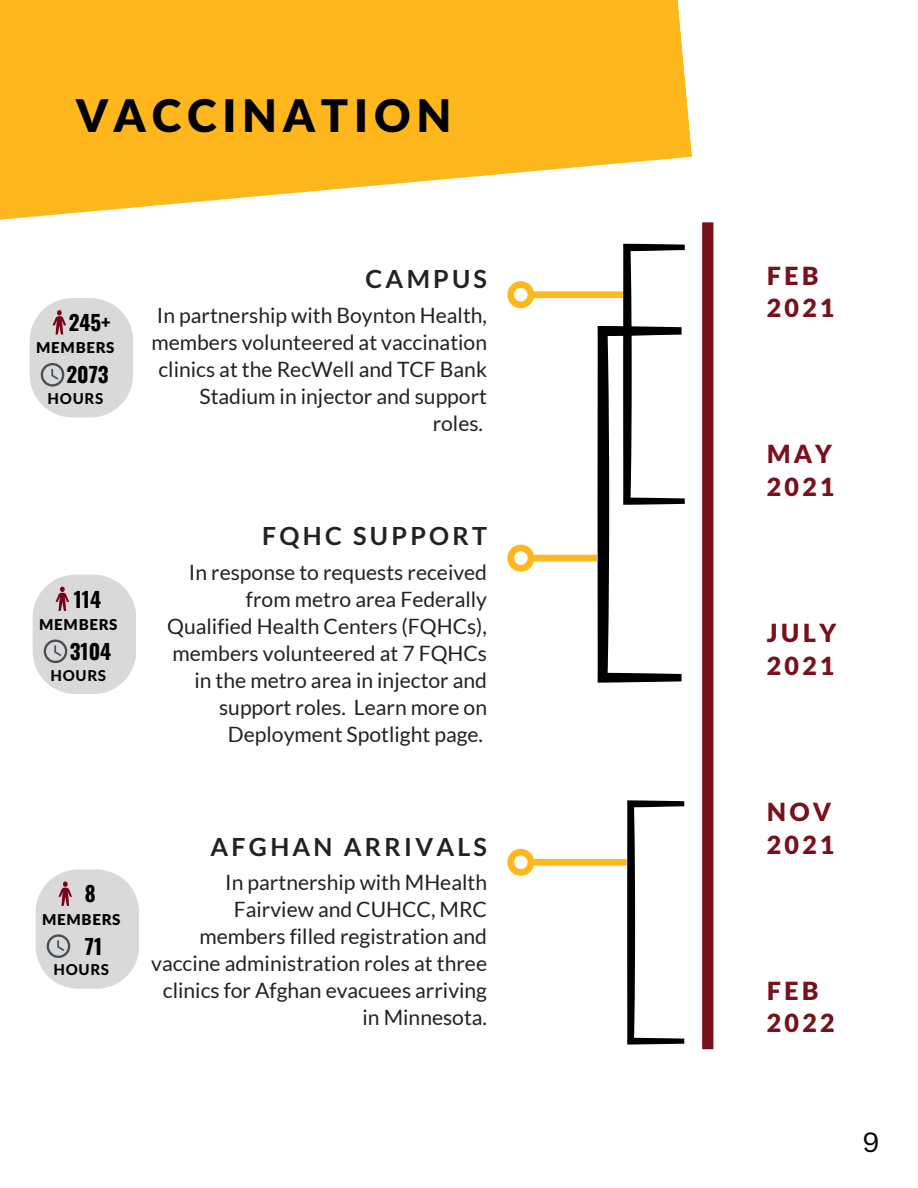
<style>
.page{position:relative;width:918px;height:1188px;background:#fff}
.page>*{position:absolute;margin:0;border:0;box-sizing:border-box;transform-origin:0 0}
.t1{font:900 45px "Lato Latin";letter-spacing:.13em;color:#000}
.t2{font:27px "Canva Sans";color:#000}
.t3{font:900 25.05px/32.7px "Lato Latin";letter-spacing:.13em;color:#79111c}
.t4{font:700 25.05px "Lato";letter-spacing:.13em;color:#222}
.t5{font:21.15px/27px "Lato";color:#222;text-align:right}
.t6{font:700 21px "Oswald";color:#000}
.t7{font:900 15px "Lato Latin";letter-spacing:.045em;color:#000}
.t8{font:800 15px "Lato Latin";letter-spacing:.045em;color:#000}
</style>
<div class="page">
<div style="left:702px;top:222px;width:11px;height:827px;background:#79111c"></div>
<svg style="left:0;top:0;width:692px;height:220px;background:#ffc140"></svg>
<svg style="left:627px;top:800px;width:57px;height:245px"></svg>
<div style="left:533px;top:859px;width:94px;height:7px;background:#ffb71e"></div>
<svg style="left:507px;top:848px;width:32px;height:28px"></svg>
<div style="left:533px;top:291px;width:94px;height:7px;background:#ffb71e"></div>
<svg style="left:507px;top:281px;width:32px;height:28px"></svg>
<svg style="left:598px;top:244px;width:87px;height:439px"></svg>
<div style="left:533px;top:555px;width:64px;height:6px;background:#ffb71e"></div>
<svg style="left:507px;top:544px;width:32px;height:28px"></svg>
<svg style="left:30px;top:298px;width:103px;height:119px;background:#dad8d9"></svg>
<svg style="left:33px;top:575px;width:103px;height:119px;background:#dad8d9"></svg>
<svg style="left:36px;top:870px;width:103px;height:119px;background:#dad8d9"></svg>
<h1 class="t1" style="left:76px;top:96px;width:377px">VACCINATION</h1>
<p class="t6" style="left:69px;top:306px;width:43px">245+</p>
<p class="t7" style="left:36px;top:341px;width:80px">MEMBERS</p>
<p class="t6" style="left:66px;top:358px;width:44px">2073</p>
<p class="t8" style="left:48px;top:392px;width:57px">HOURS</p>
<p class="t4" style="left:366px;top:263px;width:123px">CAMPUS</p>
<p class="t5" style="left:151px;top:301px;width:337px">In partnership with Boynton Health, members volunteered at vaccination clinics at the RecWell and TCF Bank<br>Stadium in injector and support roles.</p>
<p class="t6" style="left:74px;top:582px;width:29px">114</p>
<p class="t7" style="left:39px;top:618px;width:80px">MEMBERS</p>
<p class="t6" style="left:70px;top:635px;width:43px">3104</p>
<p class="t8" style="left:50px;top:669px;width:57px">HOURS</p>
<p class="t4" style="left:262px;top:521px;width:226px">FQHC SUPPORT</p>
<p class="t5" style="left:167px;top:558px;width:321px">In response to requests received from metro area Federally<br>Qualified Health Centers (FQHCs), members volunteered at 7 FQHCs in the metro area in injector and support roles. Learn more on<br>Deployment Spotlight page.</p>
<p class="t6" style="left:85px;top:877px;width:12px">8</p>
<p class="t7" style="left:42px;top:912px;width:80px">MEMBERS</p>
<p class="t6" style="left:85px;top:930px;width:19px">71</p>
<p class="t8" style="left:53px;top:963px;width:57px">HOURS</p>
<p class="t4" style="left:211px;top:831px;width:278px">AFGHAN ARRIVALS</p>
<p class="t5" style="left:151px;top:868px;width:337px">In partnership with MHealth<br>Fairview and CUHCC, MRC members filled registration and vaccine administration roles at three clinics for Afghan evacuees arriving in Minnesota.</p>
<p class="t3" style="left:767px;top:261px;width:69px">FEB<br>2021</p>
<p class="t3" style="left:767px;top:439px;width:69px">MAY<br>2021</p>
<p class="t3" style="left:767px;top:618px;width:71px">JULY<br>2021</p>
<p class="t3" style="left:767px;top:797px;width:69px">NOV<br>2021</p>
<p class="t3" style="left:767px;top:976px;width:69px">FEB<br>2022</p>
<p class="t2" style="left:863px;top:1123px;width:19px">9</p>
</div>
